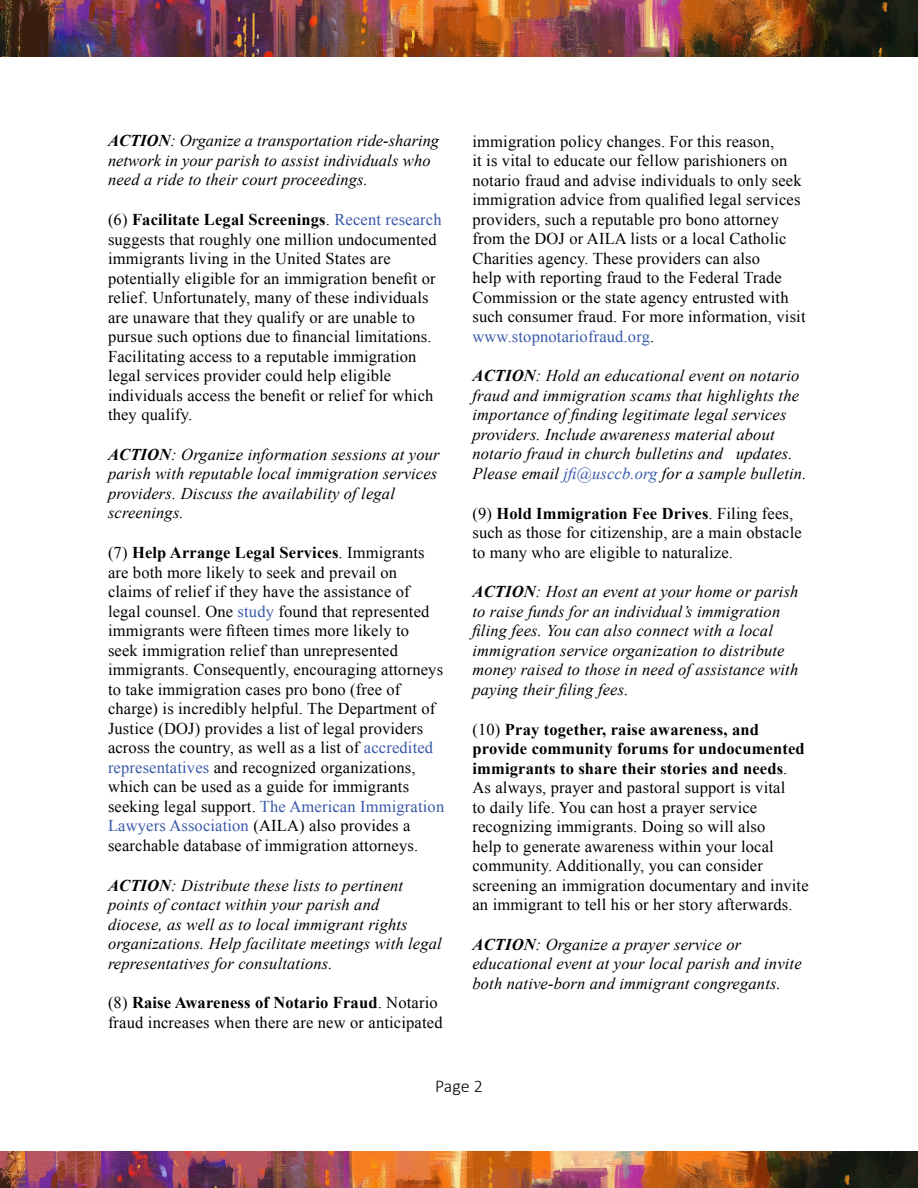
<style>
.page{position:relative;width:918px;height:1188px;background:#fff}
.page>*{position:absolute;margin:0;border:0;box-sizing:border-box;transform-origin:0 0}
.t1{font:300 18px "Calibri";color:#000}
.t2{font:16.5px/19.5px "Times New Roman";letter-spacing:.01em;color:#000}
.t3{font:italic 16.5px/19.5px "Times New Roman";letter-spacing:.01em;color:#000}
.s1{font-weight:700}
.s2{color:#3757a7}
.s3{color:#3958a8}
.s4{color:#385aa9}
</style>
<div class="page">
<img style="left:0;top:0;width:918px;height:57px">
<img style="left:0;top:1151px;width:918px;height:37px">
<p class="t3" style="left:108px;top:131px;width:333px"><span class="s1">ACTION</span>: Organize a transportation ride-sharing network in your parish to assist individuals who need a ride to their court proceedings.</p>
<p class="t2" style="left:108px;top:210px;width:335px">(6) <span class="s1">Facilitate Legal Screenings</span>. <span class="s2">Recent research </span>suggests that roughly one million undocumented immigrants living in the United States are potentially eligible for an immigration benefit or relief. Unfortunately, many of these individuals are unaware that they qualify or are unable to pursue such options due to financial limitations.<br>Facilitating access to a reputable immigration legal services provider could help eligible individuals access the benefit or relief for which they qualify.</p>
<p class="t3" style="left:108px;top:444px;width:333px"><span class="s1">ACTION</span>: Organize information sessions at your parish with reputable local immigration services providers. Discuss the availability of legal screenings.</p>
<p class="t2" style="left:108px;top:543px;width:338px">(7) <span class="s1">Help Arrange Legal Services</span>. Immigrants are both more likely to seek and prevail on claims of relief if they have the assistance of legal counsel. One <span class="s3">study</span> found that represented immigrants were fifteen times more likely to<br>seek immigration relief than unrepresented immigrants. Consequently, encouraging attorneys to take immigration cases pro bono (free of charge) is incredibly helpful. The Department of Justice (DOJ) provides a list of legal providers across the country, as well as a list of <span class="s3">accredited representatives</span> and recognized organizations, which can be used as a guide for immigrants seeking legal support. <span class="s3">The American Immigration Lawyers Association</span> (AILA) also provides a searchable database of immigration attorneys.</p>
<p class="t3" style="left:108px;top:875px;width:335px"><span class="s1">ACTION</span>: Distribute these lists to pertinent points of contact within your parish and<br>diocese, as well as to local immigrant rights organizations. Help facilitate meetings with legal representatives for consultations.</p>
<p class="t2" style="left:108px;top:993px;width:336px">(8) <span class="s1">Raise Awareness of Notario Fraud</span>. Notario fraud increases when there are new or anticipated</p>
<p class="t2" style="left:473px;top:131px;width:335px">immigration policy changes. For this reason,<br>it is vital to educate our fellow parishioners on notario fraud and advise individuals to only seek immigration advice from qualified legal services providers, such a reputable pro bono attorney from the DOJ or AILA lists or a local Catholic Charities agency. These providers can also<br>help with reporting fraud to the Federal Trade Commission or the state agency entrusted with such consumer fraud. For more information, visit <span class="s3">www.stopnotariofraud.org</span>.</p>
<p class="t3" style="left:473px;top:366px;width:335px"><span class="s1">ACTION</span>: Hold an educational event on notario fraud and immigration scams that highlights the importance of finding legitimate legal services providers. Include awareness material about notario fraud in church bulletins and updates.<br>Please email <span class="s4">jfi@usccb.org</span> for a sample bulletin.</p>
<p class="t2" style="left:473px;top:503px;width:331px">(9) <span class="s1">Hold Immigration Fee Drives</span>. Filing fees, such as those for citizenship, are a main obstacle to many who are eligible to naturalize.</p>
<p class="t3" style="left:473px;top:582px;width:328px"><span class="s1">ACTION</span>: Host an event at your home or parish to raise funds for an individual’s immigration filing fees. You can also connect with a local immigration service organization to distribute money raised to those in need of assistance with paying their filing fees.</p>
<p class="t2" style="left:473px;top:719px;width:338px">(10) <span class="s1">Pray together, raise awareness, and provide community forums for undocumented immigrants to share their stories and needs</span>.<br>As always, prayer and pastoral support is vital<br>to daily life. You can host a prayer service recognizing immigrants. Doing so will also<br>help to generate awareness within your local community. Additionally, you can consider screening an immigration documentary and invite an immigrant to tell his or her story afterwards.</p>
<p class="t3" style="left:473px;top:934px;width:331px"><span class="s1">ACTION</span>: Organize a prayer service or educational event at your local parish and invite both native-born and immigrant congregants.</p>
<p class="t1" style="left:435px;top:1075px;width:49px">Page 2</p>
</div>
